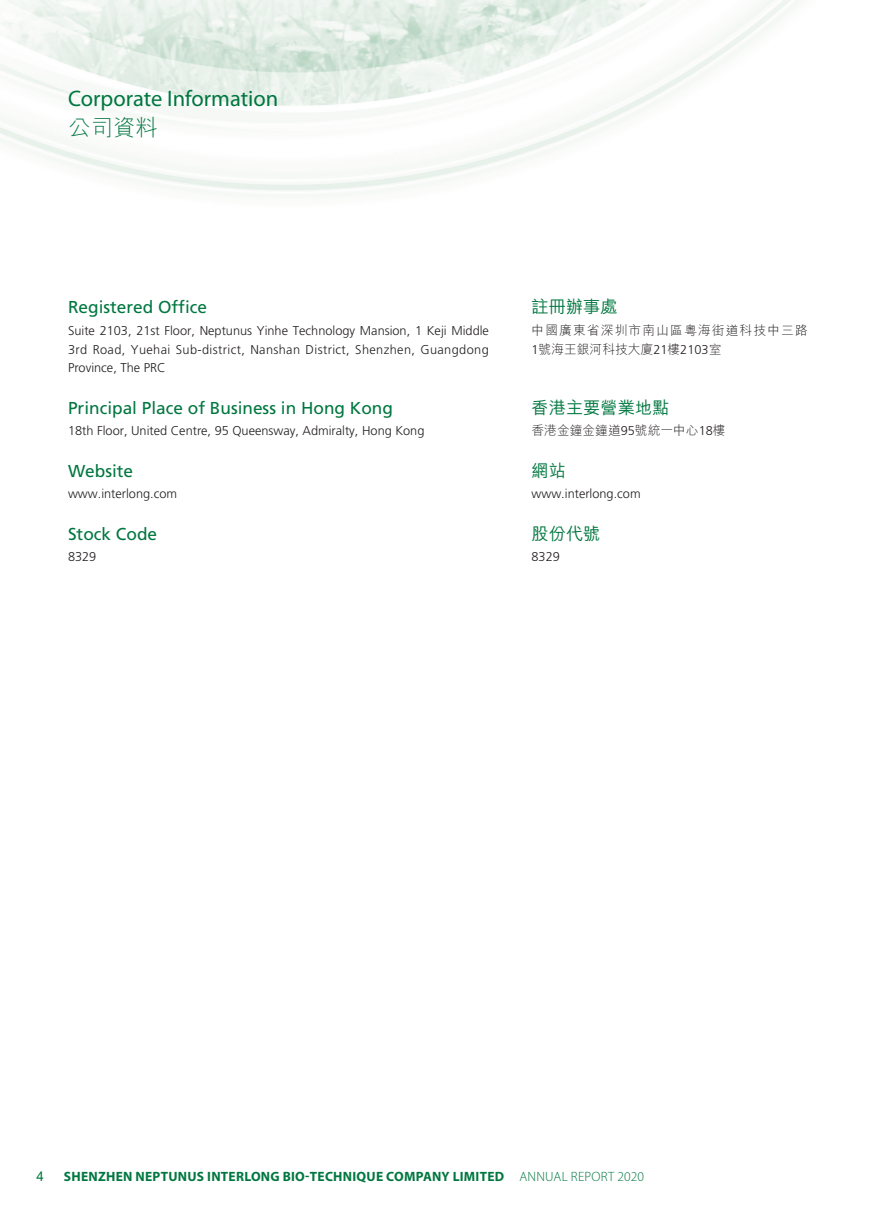
<style>
.page{position:relative;width:893px;height:1212px;background:#fff}
.page>*{position:absolute;margin:0;border:0;box-sizing:border-box;transform-origin:0 0}
.t1{font:22.5px "Myriad Pro";color:#007740}
.t2{font:300 22.5px "M Hei HK";color:#007740}
.t3{font:17.25px "Frutiger LT Std";color:#007740}
.t4{font:500 17.25px "M Hei HK";color:#007740}
.t5{font:700 13.5px "Myriad Pro";letter-spacing:.02em;color:#007740}
.t6{font:13.5px "Arial";color:#007740}
.t7{font:300 12.75px/18.8px "Frutiger LT Std";color:#231f20;text-align:justify}
.t8{font:300 12.75px/18.8px "M Hei HK";letter-spacing:.09em;color:#231f20}
.t9{font:300 12.75px "M Hei HK";color:#231f20}
.s1{font-family:"Frutiger LT Std"}
.s2{font-weight:300}
</style>
<div class="page">
<img style="left:0;top:0;width:800px;height:196px">
<h1 class="t1" style="left:68px;top:85px;width:212px">Corporate Information</h1>
<h1 class="t2" style="left:68px;top:112px;width:91px">公司資料</h1>
<h2 class="t3" style="left:68px;top:297px;width:141px">Registered Office</h2>
<p class="t7" style="left:68px;top:321px;width:422px">Suite 2103, 21st Floor, Neptunus Yinhe Technology Mansion, 1 Keji Middle 3rd Road, Yuehai Sub-district, Nanshan District, Shenzhen, Guangdong Province, The PRC</p>
<h2 class="t3" style="left:68px;top:397px;width:326px">Principal Place of Business in Hong Kong</h2>
<p class="t7" style="left:68px;top:422px;width:358px">18th Floor, United Centre, 95 Queensway, Admiralty, Hong Kong</p>
<h2 class="t3" style="left:68px;top:460px;width:67px">Website</h2>
<p class="t7" style="left:68px;top:485px;width:111px">www.interlong.com</p>
<h2 class="t3" style="left:68px;top:523px;width:91px">Stock Code</h2>
<p class="t7" style="left:68px;top:548px;width:30px">8329</p>
<h2 class="t4" style="left:531px;top:294px;width:88px">註冊辦事處</h2>
<p class="t8" style="left:531px;top:320px;width:278px">中國廣東省深圳市南山區粵海街道科技中三路<br><span class="s1">1</span>號海王銀河科技大廈<span class="s1">21</span>樓<span class="s1">2103</span>室</p>
<h2 class="t4" style="left:531px;top:395px;width:139px">香港主要營業地點</h2>
<p class="t9" style="left:531px;top:422px;width:196px">香港金鐘金鐘道<span class="s1">95</span>號統一中心<span class="s1">18</span>樓</p>
<h2 class="t4" style="left:531px;top:458px;width:36px">網站</h2>
<p class="t7" style="left:531px;top:485px;width:111px">www.interlong.com</p>
<h2 class="t4" style="left:531px;top:521px;width:70px">股份代號</h2>
<p class="t7" style="left:531px;top:548px;width:30px">8329</p>
<p class="t6" style="left:37px;top:1167px;width:9px">4</p>
<p class="t5" style="left:64px;top:1167px;width:582px">SHENZHEN NEPTUNUS INTERLONG BIO-TECHNIQUE COMPANY LIMITED <span class="s2">ANNUAL REPORT 2020</span></p>
</div>
